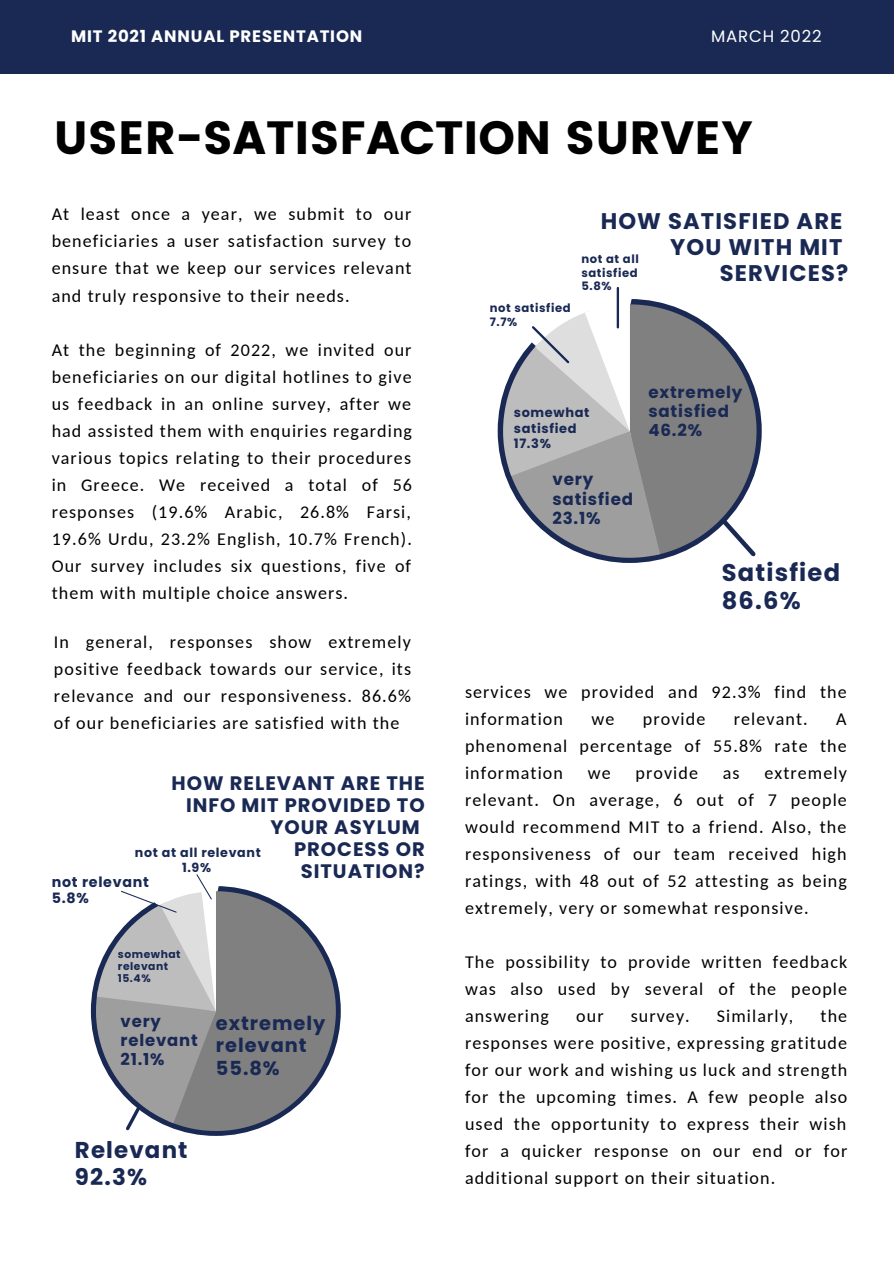
<style>
.page{position:relative;width:894px;height:1264px;background:#fff}
.page>*{position:absolute;margin:0;border:0;box-sizing:border-box;transform-origin:0 0}
.t1{font:46.5px "Poppins";color:#000}
.t2{font:700 24.15px "Poppins";letter-spacing:.05em;color:#192954}
.t3{font:700 22.95px "Poppins";letter-spacing:.05em;color:#192954}
.t4{font:700 22.65px "Poppins";letter-spacing:.05em;color:#192954}
.t5{font:700 19.5px/22px "Poppins";letter-spacing:.05em;color:#192954;text-align:right}
.t6{font:700 19.35px/22.5px "Poppins";letter-spacing:.05em;color:#192954}
.t7{font:18px/27px "Carlito";letter-spacing:.06em;color:#000;text-align:justify}
.t8{font:700 16.65px/19.2px "Poppins";letter-spacing:.05em;color:#192954}
.t9{font:700 16.5px "Poppins";letter-spacing:.05em;color:#fff}
.t10{font:16.5px "Poppins";letter-spacing:.05em;color:#fff}
.t11{font:700 16.5px "Poppins";letter-spacing:.05em;color:#192954}
.t12{font:700 16.5px "Montserrat";letter-spacing:.05em;color:#fff}
.t13{font:16.5px "Montserrat";letter-spacing:.05em;color:#fff}
.t14{font:700 14.25px "Poppins";letter-spacing:.05em;color:#192954}
.t15{font:700 12.9px/15.1px "Poppins";letter-spacing:.05em;color:#192954}
.t16{font:700 12.6px "Poppins";letter-spacing:.05em;color:#192954}
.t17{font:700 11.55px "Poppins";letter-spacing:.05em;color:#192954}
.t18{font:700 10.8px/12.1px "Poppins";letter-spacing:.05em;color:#192954}
</style>
<div class="page">
<div style="left:0;top:0;width:893px;height:74px;background:#192954"></div>
<svg style="left:497px;top:405px;width:264px;height:158px"></svg>
<svg style="left:503px;top:304px;width:256px;height:256px"></svg>
<hr style="left:616px;top:288px;width:3px;height:39px;background:#192954">
<svg style="left:91px;top:976px;width:250px;height:159px"></svg>
<svg style="left:96px;top:874px;width:240px;height:259px"></svg>
<p class="t9" style="left:71px;top:25px;width:293px">MIT 2021 ANNUAL PRESENTATION</p>
<p class="t10" style="left:711px;top:25px;width:112px">MARCH 2022</p>
<p class="t10" style="left:688px;top:25px;width:135px">DECEMBER 2021</p>
<p class="t12" style="left:109px;top:27px;width:192px">QUARTERLY REPORT</p>
<p class="t13" style="left:674px;top:27px;width:103px">DECEMBER</p>
<p class="t1" style="left:54px;top:111px;width:700px">USER-SATISFACTION SURVEY</p>
<p class="t7" style="left:52px;top:202px;width:361px">At least once a year, we submit to our beneficiaries a user satisfaction survey to ensure that we keep our services relevant and truly responsive to their needs.</p>
<p class="t7" style="left:52px;top:337px;width:362px">At the beginning of 2022, we invited our beneficiaries on our digital hotlines to give us feedback in an online survey, after we had assisted them with enquiries regarding various topics relating to their procedures in Greece. We received a total of 56 responses (19.6% Arabic, 26.8% Farsi, 19.6% Urdu, 23.2% English, 10.7% French).<br>Our survey includes six questions, five of them with multiple choice answers.</p>
<p class="t7" style="left:54px;top:629px;width:358px">In general, responses show extremely positive feedback towards our service, its relevance and our responsiveness. 86.6% of our beneficiaries are satisfied with the</p>
<p class="t5" style="left:171px;top:772px;width:254px">HOW RELEVANT ARE THE<br>INFO MIT PROVIDED TO<br>YOUR ASYLUM</p>
<p class="t5" style="left:294px;top:838px;width:132px">PROCESS OR</p>
<p class="t5" style="left:300px;top:860px;width:125px">SITUATION?</p>
<p class="t16" style="left:135px;top:844px;width:127px">not at all relevant</p>
<p class="t16" style="left:182px;top:859px;width:31px">1.9%</p>
<p class="t14" style="left:52px;top:871px;width:99px">not relevant</p>
<p class="t14" style="left:52px;top:887px;width:39px">5.8%</p>
<p class="t18" style="left:118px;top:947px;width:64px">somewhat relevant</p>
<p class="t18" style="left:118px;top:972px;width:34px">15.4%</p>
<p class="t11" style="left:121px;top:1009px;width:42px">very</p>
<p class="t11" style="left:121px;top:1028px;width:79px">relevant</p>
<p class="t11" style="left:121px;top:1047px;width:45px">21.1%</p>
<p class="t6" style="left:216px;top:1011px;width:111px">extremely relevant</p>
<p class="t6" style="left:216px;top:1056px;width:65px">55.8%</p>
<p class="t3" style="left:75px;top:1133px;width:114px">Relevant</p>
<p class="t3" style="left:75px;top:1160px;width:73px">92.3%</p>
<p class="t17" style="left:489px;top:300px;width:82px">not satisfied</p>
<p class="t17" style="left:489px;top:314px;width:29px">7.7%</p>
<p class="t4" style="left:600px;top:205px;width:243px">HOW SATISFIED ARE</p>
<p class="t4" style="left:670px;top:231px;width:174px">YOU WITH MIT</p>
<p class="t4" style="left:719px;top:257px;width:130px">SERVICES?</p>
<p class="t17" style="left:581px;top:251px;width:59px">not at all</p>
<p class="t17" style="left:581px;top:265px;width:58px">satisfied</p>
<p class="t17" style="left:581px;top:278px;width:32px">5.8%</p>
<p class="t15" style="left:513px;top:405px;width:77px">somewhat satisfied</p>
<p class="t15" style="left:513px;top:435px;width:39px">17.3%</p>
<p class="t8" style="left:552px;top:470px;width:82px">very satisfied<br>23.1%</p>
<p class="t8" style="left:648px;top:382px;width:96px">extremely satisfied</p>
<p class="t8" style="left:648px;top:420px;width:55px">46.2%</p>
<p class="t2" style="left:721px;top:555px;width:120px">Satisfied</p>
<p class="t2" style="left:721px;top:583px;width:80px">86.6%</p>
<p class="t7" style="left:465px;top:679px;width:383px">services we provided and 92.3% find the information</p>
<p class="t7" style="left:591px;top:706px;width:24px">we</p>
<p class="t7" style="left:642px;top:706px;width:64px">provide</p>
<p class="t7" style="left:733px;top:706px;width:75px">relevant.</p>
<p class="t7" style="left:465px;top:706px;width:383px;text-indent:371px">A phenomenal percentage of 55.8% rate the information</p>
<p class="t7" style="left:465px;top:760px;width:383px;text-indent:299px">extremely relevant. On average, 6 out of 7 people would recommend MIT to a friend. Also, the responsiveness of our team received high ratings, with 48 out of 52 attesting as being extremely, very or somewhat responsive.</p>
<p class="t7" style="left:465px;top:950px;width:383px">The possibility to provide written feedback was also used by several of the people answering</p>
<p class="t7" style="left:587px;top:760px;width:24px">we</p>
<p class="t7" style="left:635px;top:760px;width:64px">provide</p>
<p class="t7" style="left:722px;top:760px;width:18px">as</p>
<p class="t7" style="left:465px;top:1004px;width:383px;text-indent:355px">the responses were positive, expressing gratitude for our work and wishing us luck and strength for the upcoming times. A few people also used the opportunity to express their wish for a quicker response on our end or for additional support on their situation.</p>
<p class="t7" style="left:576px;top:1004px;width:29px">our</p>
<p class="t7" style="left:630px;top:1004px;width:61px">survey.</p>
<p class="t7" style="left:716px;top:1004px;width:78px">Similarly,</p>
</div>
